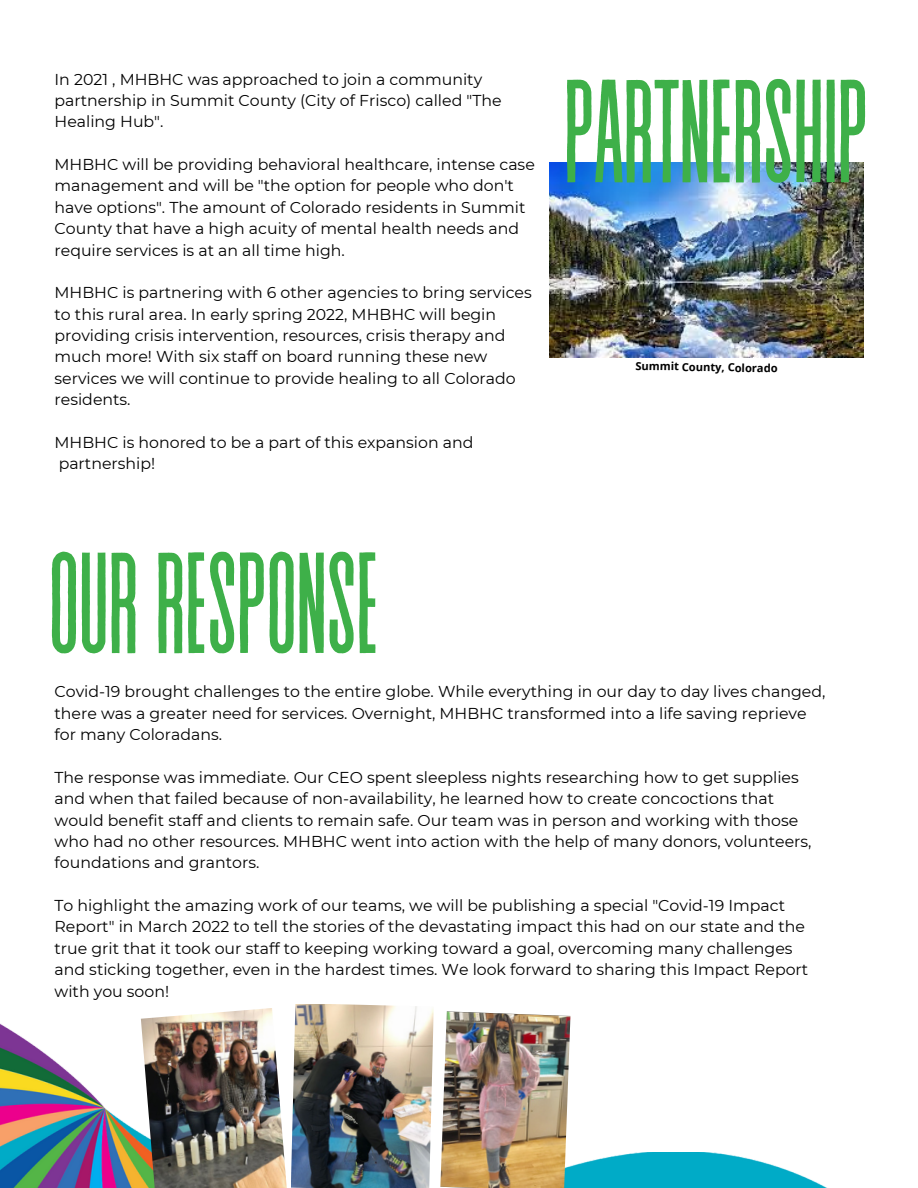
<style>
.page{position:relative;width:918px;height:1188px;background:#fff}
.page>*{position:absolute;margin:0;border:0;box-sizing:border-box;transform-origin:0 0}
.t1{font:146.4px "Revive 80 Tall";letter-spacing:-.03em;color:#3eb049}
.t2{font:143.4px "Revive 80 Tall";letter-spacing:-.03em;color:#3eb049}
.t3{font:15.75px/21.3px "Montserrat";color:#000}
.t4{font:700 11.1px "Open Sans";color:#000}
</style>
<div class="page">
<img style="left:550px;top:162px;width:313px;height:196px">
<img style="left:0;top:1016px;width:827px;height:172px">
<div style="left:193px;top:1067px;width:725px;height:85px;background:#fff"></div>
<div style="left:123px;top:1050px;width:91px;height:91px;background:#fff;border-radius:50%"></div>
<img style="left:440px;top:1011px;width:130px;height:177px">
<img style="left:291px;top:1004px;width:143px;height:184px">
<img style="left:141px;top:1008px;width:147px;height:180px">
<p class="t3" style="left:55px;top:68px;width:449px">In 2021 , MHBHC was approached to join a community partnership in Summit County (City of Frisco) called "The<br>Healing Hub".</p>
<p class="t3" style="left:55px;top:154px;width:482px">MHBHC will be providing behavioral healthcare, intense case management and will be "the option for people who don't have options". The amount of Colorado residents in Summit County that have a high acuity of mental health needs and require services is at an all time high.</p>
<p class="t3" style="left:55px;top:282px;width:479px">MHBHC is partnering with 6 other agencies to bring services to this rural area. In early spring 2022, MHBHC will begin providing crisis intervention, resources, crisis therapy and much more! With six staff on board running these new services we will continue to provide healing to all Colorado residents.</p>
<p class="t3" style="left:55px;top:432px;width:420px">MHBHC is honored to be a part of this expansion and partnership!</p>
<p class="t2" style="left:47px;top:530px;width:335px">OURRESPONSE</p>
<p class="t1" style="left:562px;top:57px;width:310px">PARTNERSHIP</p>
<p class="t4" style="left:636px;top:358px;width:144px;rotate:1deg">Summit County, Colorado</p>
<p class="t3" style="left:55px;top:681px;width:772px">Covid-19 brought challenges to the entire globe. While everything in our day to day lives changed, there was a greater need for services. Overnight, MHBHC transformed into a life saving reprieve for many Coloradans.</p>
<p class="t3" style="left:55px;top:767px;width:759px">The response was immediate. Our CEO spent sleepless nights researching how to get supplies and when that failed because of non-availability, he learned how to create concoctions that would benefit staff and clients to remain safe. Our team was in person and working with those who had no other resources. MHBHC went into action with the help of many donors, volunteers, foundations and grantors.</p>
<p class="t3" style="left:55px;top:895px;width:755px">To highlight the amazing work of our teams, we will be publishing a special "Covid-19 Impact Report" in March 2022 to tell the stories of the devastating impact this had on our state and the true grit that it took our staff to keeping working toward a goal, overcoming many challenges and sticking together, even in the hardest times. We look forward to sharing this Impact Report with you soon!</p>
</div>
